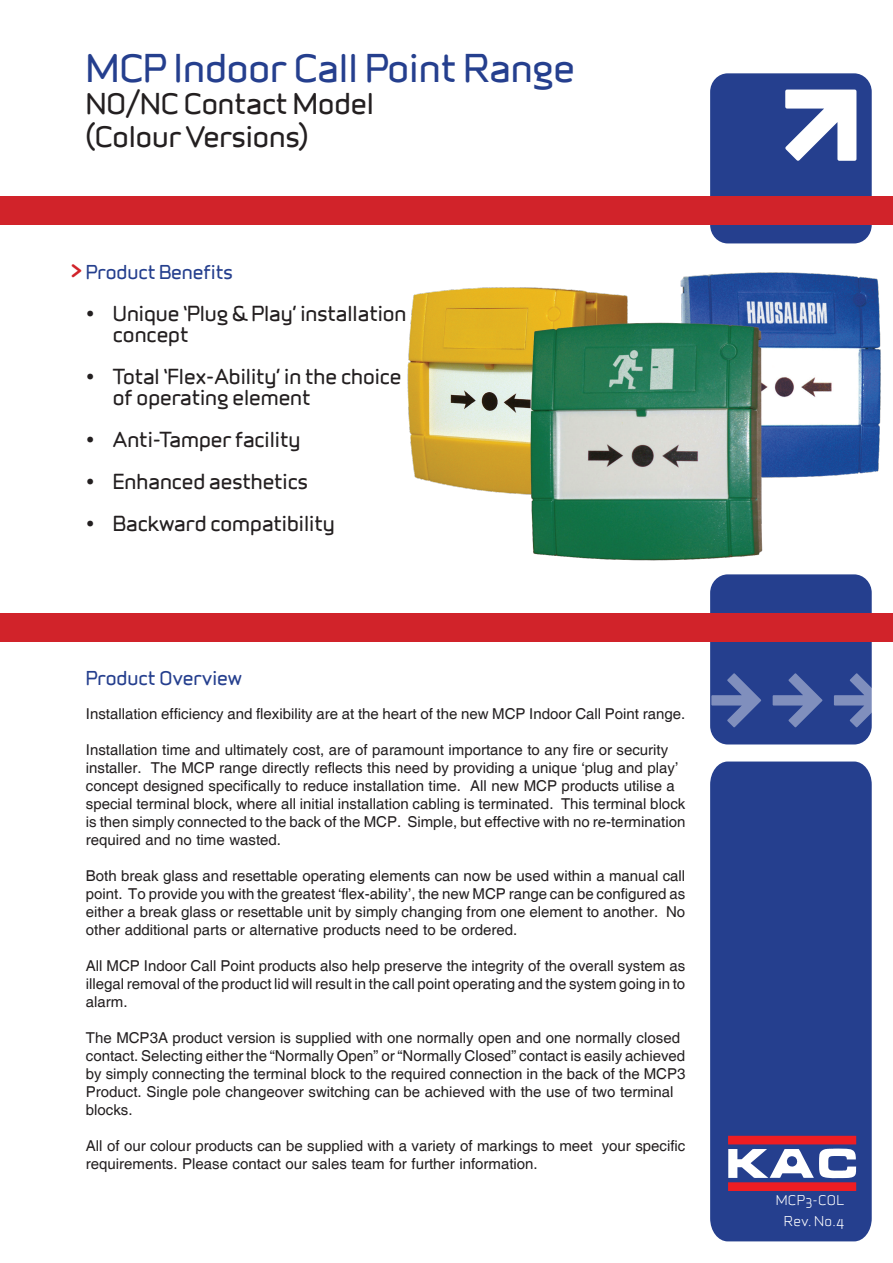
<style>
.page{position:relative;width:893px;height:1263px;background:#fff}
.page>*{position:absolute;margin:0;border:0;box-sizing:border-box;transform-origin:0 0}
.t1{font:36px "Infinity ST Bold";color:#253f8e}
.t2{font:27px "Infinity ST Bold";color:#231f20}
.t3{font:26.55px "Infinity ST Bold";color:#d1232a}
.t4{font:19.5px "Infinity ST Bold";color:#231f20}
.t5{font:18px "Infinity ST Bold";color:#253f8e}
.t6{font:15px/18px "Helvetica";color:#231f20}
.t7{font:12.75px "Infinity ST Medium";letter-spacing:.025em;color:#fff}
</style>
<div class="page">
<div style="left:710px;top:574px;width:162px;height:170px;background:#253f8e;border-radius:18px"></div>
<svg style="left:711px;top:673px;width:50px;height:54px"></svg>
<svg style="left:773px;top:673px;width:49px;height:54px"></svg>
<svg style="left:834px;top:673px;width:38px;height:54px"></svg>
<div style="left:710px;top:761px;width:162px;height:480px;background:#253f8e"></div>
<div style="left:710px;top:73px;width:162px;height:170px;background:#253f8e;border-radius:18px"></div>
<svg style="left:785px;top:90px;width:71px;height:71px"></svg>
<svg style="left:728px;top:1136px;width:128px;height:55px"></svg>
<div style="left:0;top:197px;width:893px;height:28px;background:#d1232a"></div>
<div style="left:0;top:613px;width:893px;height:28px;background:#d1232a"></div>
<img style="left:407px;top:272px;width:474px;height:289px">
<p class="t1" style="left:86px;top:42px;width:490px">MCP Indoor Call Point Range</p>
<p class="t2" style="left:86px;top:84px;width:289px">NO/NC Contact Model</p>
<p class="t2" style="left:86px;top:116px;width:224px">(Colour Versions)</p>
<p class="t3" style="left:71px;top:248px;width:12px">&gt;</p>
<p class="t5" style="left:86px;top:259px;width:148px">Product Benefits</p>
<p class="t4" style="left:86px;top:299px;width:322px">• Unique ‘Plug &amp; Play’ installation</p>
<p class="t4" style="left:113px;top:320px;width:77px">concept</p>
<p class="t4" style="left:86px;top:362px;width:317px">• Total ‘Flex-Ability’ in the choice</p>
<p class="t4" style="left:113px;top:383px;width:199px">of operating element</p>
<p class="t4" style="left:86px;top:425px;width:216px">• Anti-Tamper facility</p>
<p class="t4" style="left:86px;top:467px;width:224px">• Enhanced aesthetics</p>
<p class="t4" style="left:86px;top:509px;width:250px">• Backward compatibility</p>
<p class="t5" style="left:86px;top:665px;width:158px">Product Overview</p>
<p class="t6" style="left:86px;top:705px;width:601px">Installation efficiency and flexibility are at the heart of the new MCP Indoor Call Point range.</p>
<p class="t6" style="left:86px;top:741px;width:601px">Installation time and ultimately cost, are of paramount importance to any fire or security installer. The MCP range directly reflects this need by providing a unique ‘plug and play’ concept designed specifically to reduce installation time. All new MCP products utilise a special terminal block, where all initial installation cabling is terminated. This terminal block is then simply connected to the back of the MCP. Simple, but effective with no re-termination required and no time wasted.</p>
<p class="t6" style="left:86px;top:867px;width:601px;text-align:justify">Both break glass and resettable operating elements can now be used within a manual call point. To provide you with the greatest ‘flex-ability’, the new MCP range can be configured as either a break glass or resettable unit by simply changing from one element to another. No other additional parts or alternative products need to be ordered.</p>
<p class="t6" style="left:86px;top:957px;width:601px;text-align:justify">All MCP Indoor Call Point products also help preserve the integrity of the overall system as illegal removal of the product lid will result in the call point operating and the system going in to alarm.</p>
<p class="t6" style="left:86px;top:1029px;width:601px">The MCP3A product version is supplied with one normally open and one normally closed contact. Selecting either the “Normally Open” or “Normally Closed” contact is easily achieved by simply connecting the terminal block to the required connection in the back of the MCP3<br>Product. Single pole changeover switching can be achieved with the use of two terminal blocks.</p>
<p class="t6" style="left:86px;top:1137px;width:601px">All of our colour products can be supplied with a variety of markings to meet your specific requirements. Please contact our sales team for further information.</p>
<p class="t7" style="left:776px;top:1191px;width:70px">MCP3-COL</p>
<p class="t7" style="left:784px;top:1212px;width:62px">Rev. No.4</p>
</div>
